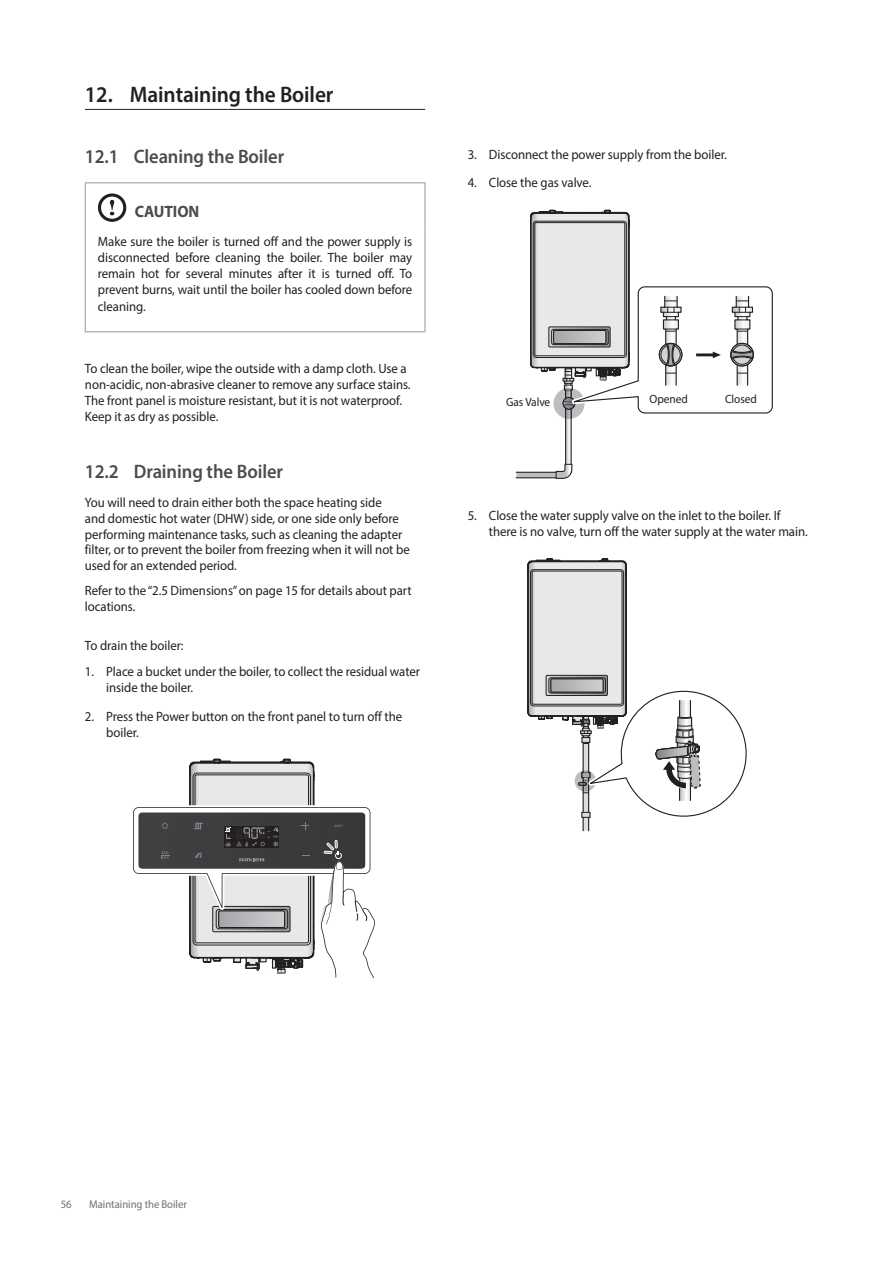
<style>
.page{position:relative;width:893px;height:1263px;background:#fff}
.page>*{position:absolute;margin:0;border:0;box-sizing:border-box;transform-origin:0 0}
.t1{font:600 22.5px "Myriad Pro";letter-spacing:-.005em;color:#231f20;scale:.95 1}
.t2{font:600 19.5px "Myriad Pro";letter-spacing:-.005em;color:#4c4c4e;scale:.95 1}
.t3{font:700 16.5px "Myriad Pro";letter-spacing:-.005em;color:#4c4c4e;scale:.95 1}
.t4{font:13.5px/15.8px "Myriad Pro";letter-spacing:-.005em;color:#231f20;scale:.95 1}
.t5{font:12px "Myriad Pro";letter-spacing:-.005em;color:#231f20;scale:.95 1}
.t6{font:11.25px "Myriad Pro";letter-spacing:-.005em;color:#6d6e70;scale:.95 1}
</style>
<div class="page">
<hr style="left:85px;top:183px;width:340px;height:1px;background:#939598">
<hr style="left:85px;top:183px;width:1px;height:42px;background:#939598">
<hr style="left:425px;top:183px;width:1px;height:42px;background:#939598">
<hr style="left:85px;top:225px;width:1px;height:107px;background:#939598">
<hr style="left:425px;top:225px;width:1px;height:107px;background:#939598">
<hr style="left:85px;top:332px;width:340px;height:1px;background:#939598">
<svg style="left:98px;top:193px;width:28px;height:29px"></svg>
<svg style="left:133px;top:758px;width:242px;height:220px"></svg>
<svg style="left:516px;top:209px;width:257px;height:270px"></svg>
<svg style="left:527px;top:558px;width:220px;height:273px"></svg>
<svg style="left:546px;top:675px;width:61px;height:20px"></svg>
<div style="left:546px;top:675px;width:62px;height:21px;border:1px solid #231f20"></div>
<div style="left:530px;top:569px;width:94px;height:137px;border:1px solid #231f20;border-radius:3px"></div>
<div style="left:532px;top:571px;width:90px;height:133px;border:1px solid #231f20"></div>
<svg style="left:549px;top:678px;width:56px;height:15px"></svg>
<div style="left:548px;top:677px;width:58px;height:16px;border:1px solid #231f20;border-radius:2px"></div>
<svg style="left:551px;top:679px;width:52px;height:13px"></svg>
<div style="left:550px;top:679px;width:53px;height:13px;border:1px solid #231f20"></div>
<hr style="left:85px;top:109px;width:340px;height:1px;background:#231f20">
<h1 class="t1" style="left:85px;top:86px;width:263px">12. Maintaining the Boiler</h1>
<h2 class="t2" style="left:85px;top:150px;width:211px">12.1 Cleaning the Boiler</h2>
<p class="t3" style="left:135px;top:205px;width:69px">CAUTION</p>
<p class="t4" style="left:98px;top:234px;width:332px;line-height:16.2px;text-align:justify">Make sure the boiler is turned off and the power supply is disconnected before cleaning the boiler. The boiler may remain hot for several minutes after it is turned off. To prevent burns, wait until the boiler has cooled down before cleaning.</p>
<p class="t4" style="left:85px;top:362px;width:344px">To clean the boiler, wipe the outside with a damp cloth. Use a non-acidic, non-abrasive cleaner to remove any surface stains.<br>The front panel is moisture resistant, but it is not waterproof.<br>Keep it as dry as possible.</p>
<h2 class="t2" style="left:85px;top:464px;width:210px">12.2 Draining the Boiler</h2>
<p class="t4" style="left:85px;top:496px;width:343px">You will need to drain either both the space heating side<br>and domestic hot water (DHW) side, or one side only before performing maintenance tasks, such as cleaning the adapter filter, or to prevent the boiler from freezing when it will not be used for an extended period.</p>
<p class="t4" style="left:85px;top:584px;width:345px">Refer to the “2.5 Dimensions” on page 15 for details about part locations.</p>
<p class="t4" style="left:85px;top:639px;width:105px">To drain the boiler:</p>
<p class="t4" style="left:106px;top:665px;width:332px;text-indent:-21px">1. Place a bucket under the boiler, to collect the residual water inside the boiler.</p>
<p class="t4" style="left:106px;top:709px;width:313px;text-indent:-21px">2. Press the Power button on the front panel to turn off the boiler.</p>
<p class="t4" style="left:468px;top:147px;width:274px">3. Disconnect the power supply from the boiler.</p>
<p class="t4" style="left:468px;top:176px;width:132px">4. Close the gas valve.</p>
<p class="t5" style="left:506px;top:398px;width:48px">Gas Valve</p>
<p class="t5" style="left:649px;top:394px;width:42px">Opened</p>
<p class="t5" style="left:725px;top:394px;width:35px">Closed</p>
<p class="t4" style="left:489px;top:509px;width:337px;text-indent:-21px">5. Close the water supply valve on the inlet to the boiler. If there is no valve, turn off the water supply at the water main.</p>
<p class="t6" style="left:61px;top:1200px;width:13px">56</p>
<p class="t6" style="left:89px;top:1200px;width:104px">Maintaining the Boiler</p>
</div>
